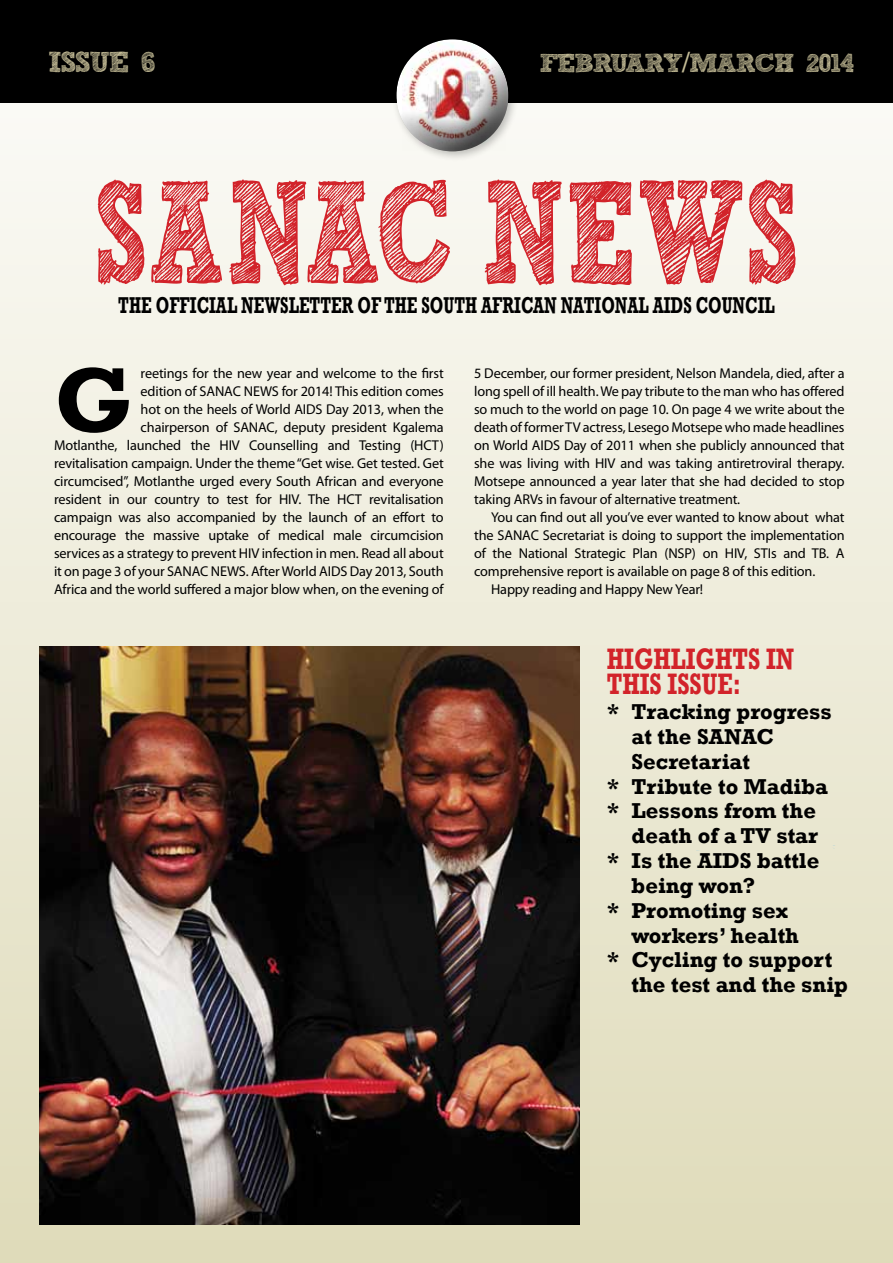
<style>
.page{position:relative;width:893px;height:1263px;background:#fff}
.page>*{position:absolute;margin:0;border:0;box-sizing:border-box;transform-origin:0 0}
.t1{font:700 145.35px "freeversion Sketch Block";color:#d2232a;scale:.68 1}
.t2{font:700 93.75px "Rockwell";color:#000}
.t3{font:700 30.3px/24.9px "Rockwell";color:#d2232a;scale:.76 1}
.t4{font:700 28.95px "freeversion Sketch Block";color:#c4bc96}
.t5{font:700 25.95px "freeversion Sketch Block";letter-spacing:-.05em;color:#c4bc96}
.t6{font:700 23.55px "Rockwell";color:#000;scale:.68 1}
.t7{font:700 22.05px "Rockwell";color:#000}
.t8{font:14.25px/18px "Myriad Pro";letter-spacing:-.01em;color:#000;text-align:right}
.s1{font-family:"Sinhala Sangam MN"}
</style>
<div class="page">
<div style="left:0;top:0;width:893px;height:1263px;background:linear-gradient(to bottom,#fbfbf9,#dfdbba)"></div>
<div style="left:798px;top:209px;width:29px;height:124px;background:#f6f5ed"></div>
<svg style="left:832px;top:845px;width:3px;height:4px"></svg>
<div style="left:580px;top:850px;width:190px;height:20px;background:#e9e6ce"></div>
<div style="left:0;top:0;width:893px;height:102px;background:#000"></div>
<div style="left:391px;top:34px;width:129px;height:129px;background:#000;opacity:.25"></div>
<div style="left:396px;top:37px;width:114px;height:80px;background:#fff;opacity:.75"></div>
<div style="left:396px;top:53px;width:114px;height:99px;background:#000;opacity:.75"></div>
<img style="left:402px;top:43px;width:103px;height:107px">
<img style="left:0;top:1034px;width:21px;height:69px">
<img style="left:39px;top:646px;width:541px;height:578px">
<h3 class="t4" style="left:48px;top:51px;width:109px">ISSUE 6</h3>
<h3 class="t5" style="left:539px;top:53px;width:317px">FEBRUARY<span class="s1">/</span>MARCH 2014</h3>
<h1 class="t1" style="left:94px;top:179px;width:1039px">SANAC NEWS</h1>
<h3 class="t6" style="left:118px;top:291px;width:967px">the official newsletter of the south african national aids council</h3>
<h2 class="t2" style="left:54px;top:344px;width:81px">G</h2>
<p class="t8" style="left:54px;top:364px;width:391px">reetings for the new year and welcome to the first<br>edition of SANAC NEWS for 2014! This edition comes<br>hot on the heels of World AIDS Day 2013, when the<br>chairperson of SANAC, deputy president Kgalema<br>Motlanthe, launched the HIV Counselling and Testing (HCT) revitalisation campaign. Under the theme “Get wise. Get tested. Get circumcised”, Motlanthe urged every South African and everyone resident in our country to test for HIV. The HCT revitalisation campaign was also accompanied by the launch of an effort to encourage the massive uptake of medical male circumcision services as a strategy to prevent HIV infection in men. Read all about it on page 3 of your SANAC NEWS. After World AIDS Day 2013, South Africa and the world suffered a major blow when, on the evening of</p>
<p class="t8" style="left:474px;top:364px;width:372px;text-align:justify">5 December, our former president, Nelson Mandela, died, after a long spell of ill health. We pay tribute to the man who has offered so much to the world on page 10. On page 4 we write about the death of former TV actress, Lesego Motsepe who made headlines on World AIDS Day of 2011 when she publicly announced that she was living with HIV and was taking antiretroviral therapy.<br>Motsepe announced a year later that she had decided to stop taking ARVs in favour of alternative treatment.</p>
<p class="t8" style="left:491px;top:508px;width:355px">You can find out all you’ve ever wanted to know about what</p>
<p class="t8" style="left:474px;top:526px;width:372px">the SANAC Secretariat is doing to support the implementation</p>
<p class="t8" style="left:474px;top:544px;width:372px">of the National Strategic Plan (NSP) on HIV, STIs and TB. A</p>
<p class="t8" style="left:474px;top:562px;width:343px">comprehensive report is available on page 8 of this edition.</p>
<p class="t8" style="left:491px;top:580px;width:214px">Happy reading and Happy New Year!</p>
<h3 class="t3" style="left:607px;top:647px;width:229px">HIGHLIGHTS IN<br>THIS</h3>
<h3 class="t3" style="left:668px;top:672px;width:18px">ISSUE</h3>
<h3 class="t3" style="left:733px;top:672px;width:12px">:</h3>
<h3 class="t7" style="left:607px;top:698px;width:226px">* Tracking progress</h3>
<h3 class="t7" style="left:632px;top:723px;width:82px">at the SANAC</h3>
<h3 class="t7" style="left:632px;top:748px;width:120px">Secretariat</h3>
<h3 class="t7" style="left:607px;top:773px;width:223px">* Tribute to Madiba</h3>
<h3 class="t7" style="left:607px;top:798px;width:211px">* Lessons from the</h3>
<h3 class="t7" style="left:632px;top:822px;width:188px">death of a TV star</h3>
<h3 class="t7" style="left:607px;top:847px;width:105px">* Is the AIDS</h3>
<h3 class="t7" style="left:757px;top:847px;width:64px">battle</h3>
<h3 class="t7" style="left:632px;top:872px;width:125px">being won?</h3>
<h3 class="t7" style="left:607px;top:897px;width:183px">* Promoting sex</h3>
<h3 class="t7" style="left:632px;top:922px;width:169px">workers’ health</h3>
<h3 class="t7" style="left:607px;top:947px;width:227px">* Cycling to support</h3>
<h3 class="t7" style="left:632px;top:971px;width:218px">the test and the snip</h3>
</div>
